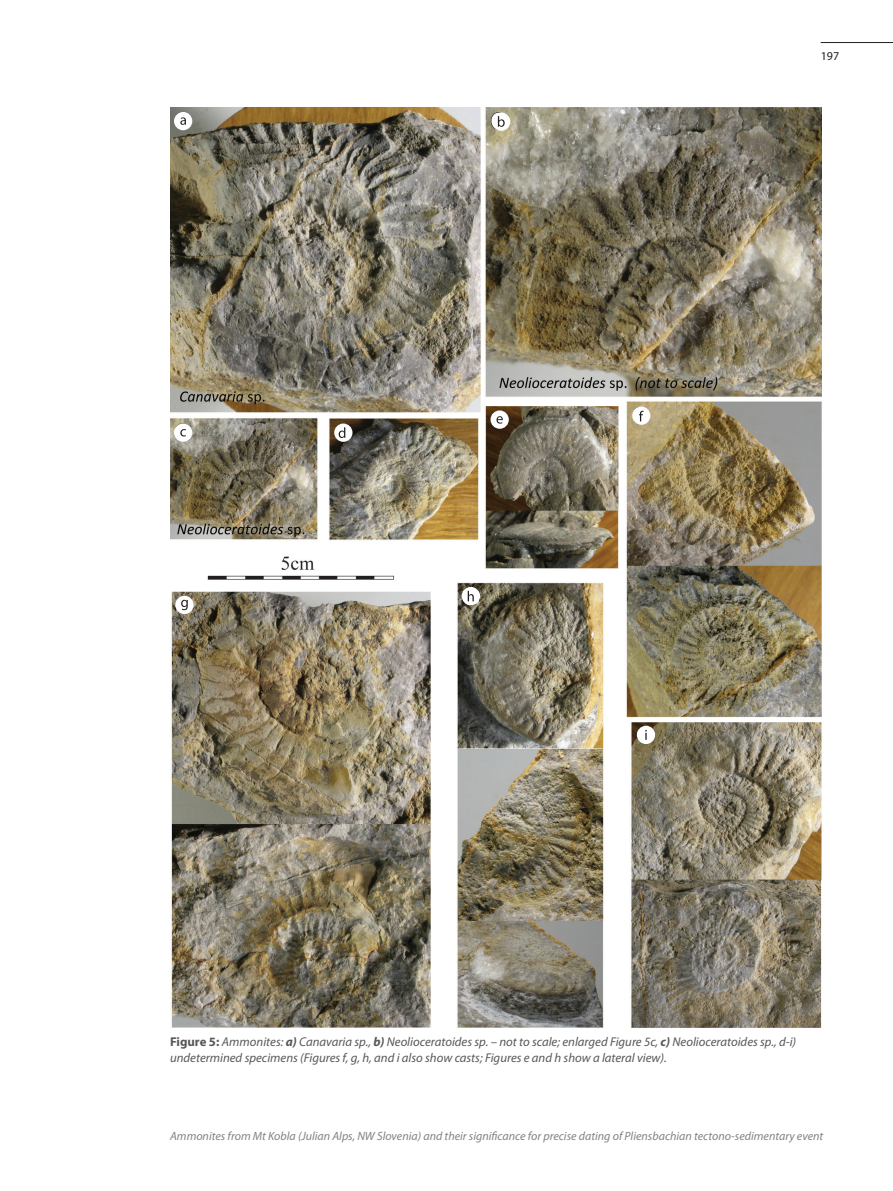
<style>
.page{position:relative;width:893px;height:1191px;background:#fff}
.page>*{position:absolute;margin:0;border:0;box-sizing:border-box;transform-origin:0 0}
.t1{font:italic 12.75px/15.3px "Myriad Pro";color:#57585a}
.t2{font:italic 12px "Myriad Pro";color:#808285}
.t3{font:12px "Myriad Pro";color:#231f20}
.s1{font-weight:700;font-style:normal}
.s2{font-weight:700}
</style>
<div class="page">
<hr style="left:821px;top:42px;width:72px;height:1px;background:#231f20">
<img style="left:170px;top:107px;width:651px;height:920px">
<div style="left:175px;top:596px;width:19px;height:18px;background:#fff;border-radius:50%"></div>
<div style="left:174px;top:112px;width:18px;height:18px;background:#fff;border-radius:50%"></div>
<div style="left:492px;top:113px;width:18px;height:18px;background:#fff;border-radius:50%"></div>
<div style="left:174px;top:423px;width:18px;height:19px;background:#fff;border-radius:50%"></div>
<div style="left:632px;top:406px;width:18px;height:19px;background:#fff;border-radius:50%"></div>
<svg style="left:334px;top:423px;width:18px;height:19px"></svg>
<svg style="left:490px;top:410px;width:19px;height:19px"></svg>
<div style="left:462px;top:587px;width:18px;height:18px;background:#fff;border-radius:50%"></div>
<div style="left:637px;top:725px;width:18px;height:19px;background:#fff;border-radius:50%"></div>
<svg style="left:180px;top:117px;width:6px;height:8px"></svg>
<svg style="left:498px;top:116px;width:7px;height:11px"></svg>
<svg style="left:180px;top:429px;width:6px;height:7px"></svg>
<svg style="left:339px;top:427px;width:6px;height:11px"></svg>
<svg style="left:496px;top:416px;width:7px;height:7px"></svg>
<svg style="left:639px;top:411px;width:5px;height:10px"></svg>
<svg style="left:181px;top:600px;width:7px;height:10px"></svg>
<svg style="left:468px;top:591px;width:6px;height:10px"></svg>
<svg style="left:645px;top:730px;width:2px;height:10px"></svg>
<p class="t3" style="left:821px;top:48px;width:20px">197</p>
<p class="t1" style="left:170px;top:1034px;width:628px"><span class="s1">Figure 5:</span> Ammonites: <span class="s2">a)</span> Canavaria sp., <span class="s2">b)</span> Neolioceratoides sp. – not to scale; enlarged Figure 5c, <span class="s2">c)</span> Neolioceratoides sp., d-i) undetermined specimens (Figures f, g, h, and i also show casts; Figures e and h show a lateral view).</p>
<p class="t2" style="left:170px;top:1128px;width:655px">Ammonites from Mt Kobla (Julian Alps, NW Slovenia) and their significance for precise dating of Pliensbachian tectono-sedimentary event</p>
</div>
